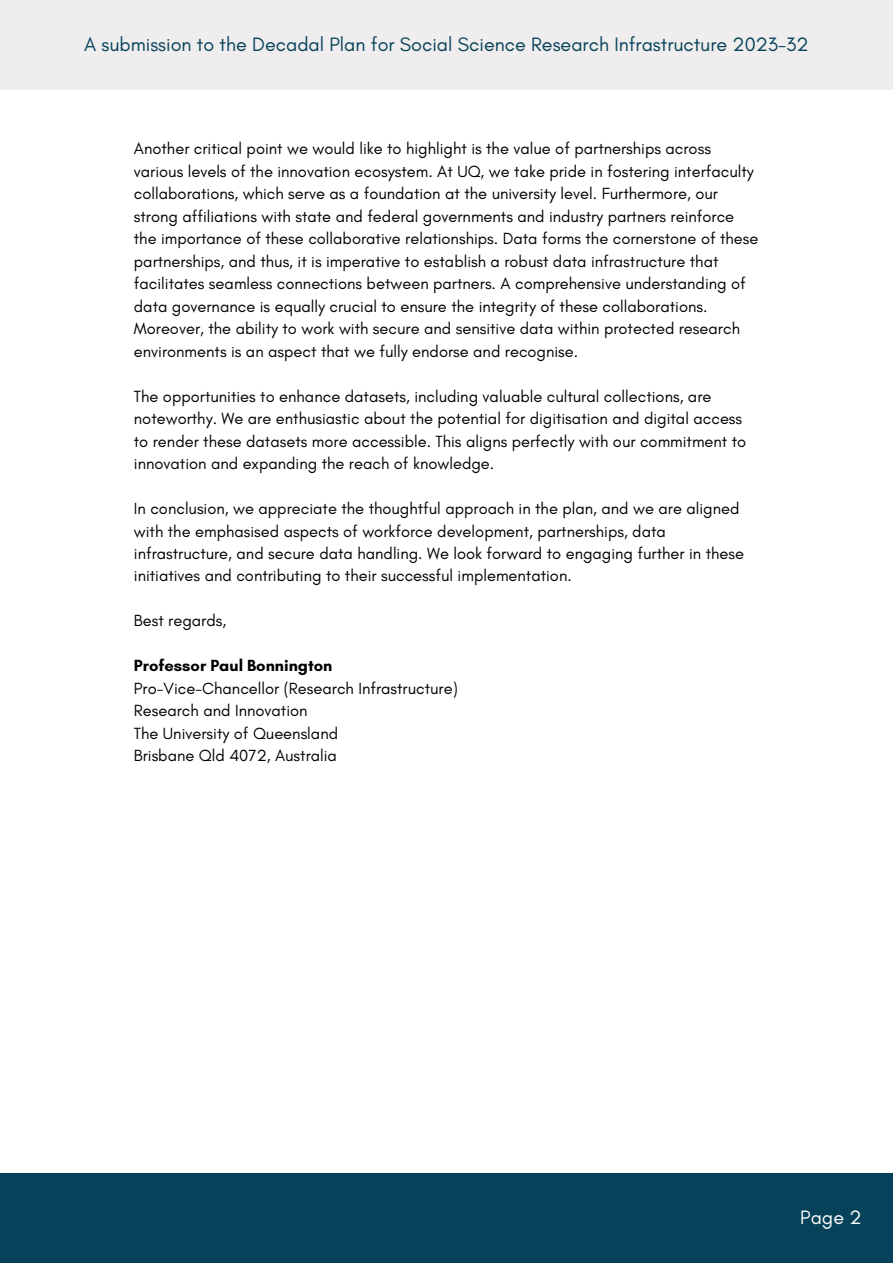
<style>
.page{position:relative;width:893px;height:1264px;background:#fff}
.page>*{position:absolute;margin:0;border:0;box-sizing:border-box;transform-origin:0 0}
.t1{font:19.8px "Glacial Indifference";color:#06425a}
.t2{font:19.8px "Glacial Indifference";color:#fff}
.t3{font:16.5px/22.5px "Glacial Indifference";color:#000}
.t4{font:700 16.5px "Glacial Indifference";color:#000}
</style>
<div class="page">
<div style="left:0;top:0;width:892px;height:89px;background:#efeded"></div>
<div style="left:0;top:1173px;width:892px;height:89px;background:#06425a"></div>
<p class="t1" style="left:84px;top:32px;width:726px">A submission to the Decadal Plan for Social Science Research Infrastructure 2023-32</p>
<p class="t3" style="left:134px;top:137px;width:626px">Another critical point we would like to highlight is the value of partnerships across various levels of the innovation ecosystem. At UQ, we take pride in fostering interfaculty collaborations, which serve as a foundation at the university level. Furthermore, our strong affiliations with state and federal governments and industry partners reinforce the importance of these collaborative relationships. Data forms the cornerstone of these partnerships, and thus, it is imperative to establish a robust data infrastructure that facilitates seamless connections between partners. A comprehensive understanding of data governance is equally crucial to ensure the integrity of these collaborations.<br>Moreover, the ability to work with secure and sensitive data within protected research environments is an aspect that we fully endorse and recognise.</p>
<p class="t3" style="left:134px;top:384px;width:614px">The opportunities to enhance datasets, including valuable cultural collections, are noteworthy. We are enthusiastic about the potential for digitisation and digital access to render these datasets more accessible. This aligns perfectly with our commitment to innovation and expanding the reach of knowledge.</p>
<p class="t3" style="left:134px;top:497px;width:611px">In conclusion, we appreciate the thoughtful approach in the plan, and we are aligned with the emphasised aspects of workforce development, partnerships, data infrastructure, and secure data handling. We look forward to engaging further in these initiatives and contributing to their successful implementation.</p>
<p class="t3" style="left:134px;top:609px;width:94px">Best regards,</p>
<p class="t4" style="left:134px;top:655px;width:200px">Professor Paul Bonnington</p>
<p class="t3" style="left:134px;top:677px;width:325px">Pro-Vice-Chancellor (Research Infrastructure)</p>
<p class="t3" style="left:134px;top:699px;width:175px">Research and Innovation</p>
<p class="t3" style="left:134px;top:722px;width:206px">The University of Queensland</p>
<p class="t3" style="left:134px;top:744px;width:204px">Brisbane Qld 4072, Australia</p>
<p class="t2" style="left:800px;top:1204px;width:63px">Page 2</p>
</div>
